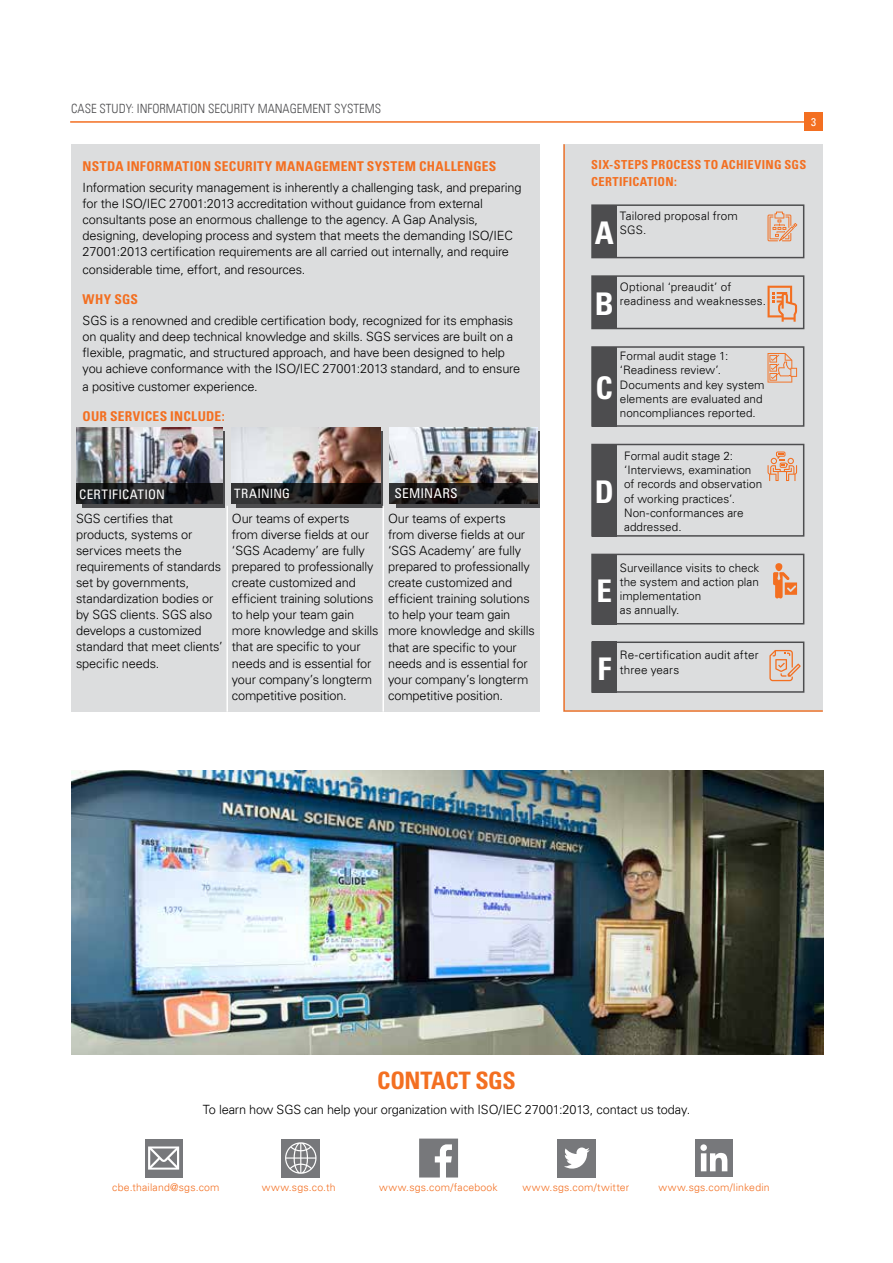
<style>
.page{position:relative;width:893px;height:1263px;background:#fff}
.page>*{position:absolute;margin:0;border:0;box-sizing:border-box;transform-origin:0 0}
.t1{font:700 condensed 31.2px "Univers LT";color:#fff}
.t2{font:700 condensed 24px "Univers LT";letter-spacing:-.02em;color:#f36f21}
.t3{font:700 condensed 13.5px "Univers LT";letter-spacing:.02em;color:#f36f21}
.t4{font:condensed 13.5px "Univers LT";letter-spacing:.02em;color:#fff}
.t5{font:condensed 13.05px "Univers LT";letter-spacing:.025em;color:#fff}
.t6{font:condensed 12.9px "Univers LT";letter-spacing:.015em;color:#fff}
.t7{font:300 12.75px/16px "Univers LT";letter-spacing:-.01em;color:#000}
.t8{font:300 condensed 12.75px "Univers LT";color:#4d4d4f}
.t9{font:700 condensed 12.45px/16.5px "Univers LT";letter-spacing:.025em;color:#f36f21}
.t10{font:300 11.7px/14.2px "Univers LT";letter-spacing:.005em;color:#000}
.t11{font:condensed 11.25px "Univers LT";color:#fff}
.t12{font:300 10.5px "Univers LT";letter-spacing:.02em;color:#f36f21}
</style>
<div class="page">
<div style="left:71px;top:144px;width:469px;height:568px;background:#dcddde"></div>
<svg style="left:396px;top:431px;width:144px;height:76px"></svg>
<svg style="left:83px;top:431px;width:142px;height:76px"></svg>
<svg style="left:236px;top:431px;width:146px;height:76px"></svg>
<img style="left:71px;top:770px;width:753px;height:284px">
<hr style="left:70px;top:121px;width:753px;height:2px;background:#f36f21">
<div style="left:804px;top:113px;width:19px;height:18px;background:#f36f21"></div>
<div style="left:563px;top:144px;width:260px;height:568px;background:#dcddde"></div>
<div style="left:557px;top:1138px;width:39px;height:39px;background:#77787b"></div>
<svg style="left:564px;top:1147px;width:26px;height:21px"></svg>
<div style="left:695px;top:1139px;width:38px;height:38px;background:#77787b"></div>
<svg style="left:700px;top:1144px;width:27px;height:27px"></svg>
<svg style="left:419px;top:1138px;width:39px;height:39px"></svg>
<div style="left:282px;top:1139px;width:38px;height:38px;background:#77787b"></div>
<svg style="left:285px;top:1142px;width:32px;height:32px"></svg>
<div style="left:145px;top:1139px;width:37px;height:38px;background:#77787b"></div>
<svg style="left:148px;top:1146px;width:31px;height:23px"></svg>
<img style="left:76px;top:427px;width:147px;height:56px">
<img style="left:231px;top:427px;width:149px;height:56px">
<img style="left:389px;top:427px;width:148px;height:56px">
<hr style="left:226px;top:506px;width:2px;height:206px;background:#fff">
<hr style="left:382px;top:506px;width:2px;height:206px;background:#fff">
<svg style="left:767px;top:212px;width:30px;height:29px"></svg>
<div style="left:592px;top:205px;width:24px;height:52px;background:#4d4d4f"></div>
<div style="left:591px;top:204px;width:213px;height:54px;border:2px solid #4d4d4f"></div>
<svg style="left:767px;top:286px;width:30px;height:36px"></svg>
<div style="left:592px;top:276px;width:24px;height:53px;background:#4d4d4f"></div>
<div style="left:591px;top:275px;width:213px;height:54px;border:2px solid #4d4d4f"></div>
<svg style="left:767px;top:451px;width:30px;height:30px"></svg>
<div style="left:592px;top:445px;width:24px;height:92px;background:#4d4d4f"></div>
<div style="left:591px;top:444px;width:213px;height:93px;border:2px solid #4d4d4f"></div>
<svg style="left:773px;top:563px;width:24px;height:35px"></svg>
<div style="left:592px;top:555px;width:24px;height:69px;background:#4d4d4f"></div>
<div style="left:591px;top:554px;width:213px;height:70px;border:2px solid #4d4d4f"></div>
<svg style="left:769px;top:650px;width:32px;height:31px"></svg>
<div style="left:592px;top:641px;width:24px;height:52px;background:#4d4d4f"></div>
<div style="left:591px;top:641px;width:213px;height:52px;border:2px solid #4d4d4f"></div>
<svg style="left:767px;top:353px;width:30px;height:30px"></svg>
<div style="left:592px;top:347px;width:24px;height:80px;background:#4d4d4f"></div>
<div style="left:591px;top:346px;width:213px;height:81px;border:2px solid #4d4d4f"></div>
<svg style="left:76px;top:483px;width:147px;height:20px;background:#1b1c1e"></svg>
<svg style="left:231px;top:483px;width:149px;height:20px;background:#1e1c1b"></svg>
<svg style="left:389px;top:483px;width:148px;height:20px;background:#1d1b1c"></svg>
<p class="t8" style="left:71px;top:101px;width:311px">CASE STUDY: INFORMATION SECURITY MANAGEMENT SYSTEMS</p>
<p class="t3" style="left:83px;top:158px;width:415px">NSTDA INFORMATION SECURITY MANAGEMENT SYSTEM CHALLENGES</p>
<p class="t7" style="left:83px;top:179px;width:440px">Information security management is inherently a challenging task, and preparing for the ISO/IEC 27001:2013 accreditation without guidance from external consultants pose an enormous challenge to the agency. A Gap Analysis, designing, developing process and system that meets the demanding ISO/IEC 27001:2013 certification requirements are all carried out internally, and require</p>
<p class="t7" style="left:83px;top:261px;width:224px">considerable time, effort, and resources.</p>
<p class="t3" style="left:83px;top:291px;width:57px">WHY SGS</p>
<p class="t7" style="left:83px;top:312px;width:439px">SGS is a renowned and credible certification body, recognized for its emphasis on quality and deep technical knowledge and skills. SGS services are built on a flexible, pragmatic, and structured approach, and have been designed to help you achieve conformance with the ISO/IEC 27001:2013 standard, and to ensure</p>
<p class="t7" style="left:83px;top:378px;width:177px">a positive customer experience.</p>
<p class="t3" style="left:83px;top:408px;width:144px">OUR SERVICES INCLUDE:</p>
<p class="t5" style="left:79px;top:486px;width:87px">CERTIFICATION</p>
<p class="t6" style="left:234px;top:485px;width:57px">TRAINING</p>
<p class="t4" style="left:394px;top:485px;width:65px">SEMINARS</p>
<p class="t7" style="left:76px;top:510px;width:148px">SGS certifies that products, systems or services meets the requirements of standards set by governments, standardization bodies or by SGS clients. SGS also develops a customized standard that meet clients’ specific needs.</p>
<p class="t7" style="left:232px;top:510px;width:148px">Our teams of experts from diverse fields at our ‘SGS Academy’ are fully prepared to professionally create customized and efficient training solutions to help your team gain more knowledge and skills that are specific to your needs and is essential for your company’s longterm competitive position.</p>
<p class="t7" style="left:388px;top:510px;width:148px">Our teams of experts from diverse fields at our ‘SGS Academy’ are fully prepared to professionally create customized and efficient training solutions to help your team gain more knowledge and skills that are specific to your needs and is essential for your company’s longterm competitive position.</p>
<p class="t11" style="left:811px;top:115px;width:6px">3</p>
<p class="t9" style="left:591px;top:156px;width:216px">SIX-STEPS PROCESS TO ACHIEVING SGS<br>CERTIFICATION:</p>
<p class="t10" style="left:620px;top:209px;width:120px">Tailored proposal from</p>
<h1 class="t1" style="left:595px;top:213px;width:21px">A</h1>
<p class="t10" style="left:620px;top:223px;width:28px">SGS.</p>
<p class="t10" style="left:620px;top:280px;width:148px">Optional ‘preaudit’ of readiness and weaknesses.</p>
<h1 class="t1" style="left:595px;top:285px;width:21px">B</h1>
<h1 class="t1" style="left:596px;top:369px;width:19px">C</h1>
<p class="t10" style="left:620px;top:349px;width:146px">Formal audit stage 1: ‘Readiness review’.<br>Documents and key system elements are evaluated and noncompliances reported.</p>
<h1 class="t1" style="left:595px;top:473px;width:21px">D</h1>
<p class="t10" style="left:624px;top:449px;width:140px">Formal audit stage 2: ‘Interviews, examination of records and observation of working practices’.<br>Non-conformances are addressed.</p>
<h1 class="t1" style="left:596px;top:572px;width:17px">E</h1>
<p class="t10" style="left:620px;top:560px;width:141px">Surveillance visits to check the system and action plan implementation<br>as annually.</p>
<p class="t10" style="left:620px;top:648px;width:140px">Re-certification audit after</p>
<h1 class="t1" style="left:597px;top:649px;width:15px">F</h1>
<p class="t10" style="left:620px;top:662px;width:61px">three years</p>
<h2 class="t2" style="left:377px;top:1065px;width:140px">CONTACT SGS</h2>
<p class="t7" style="left:203px;top:1102px;width:489px">To learn how SGS can help your organization with ISO/IEC 27001:2013, contact us today.</p>
<p class="t12" style="left:112px;top:1180px;width:109px">cbe.thailand@sgs.com</p>
<p class="t12" style="left:262px;top:1180px;width:75px">www.sgs.co.th</p>
<p class="t12" style="left:379px;top:1180px;width:120px">www.sgs.com/facebook</p>
<p class="t12" style="left:523px;top:1180px;width:108px">www.sgs.com/twitter</p>
<p class="t12" style="left:659px;top:1180px;width:113px">www.sgs.com/linkedin</p>
</div>
